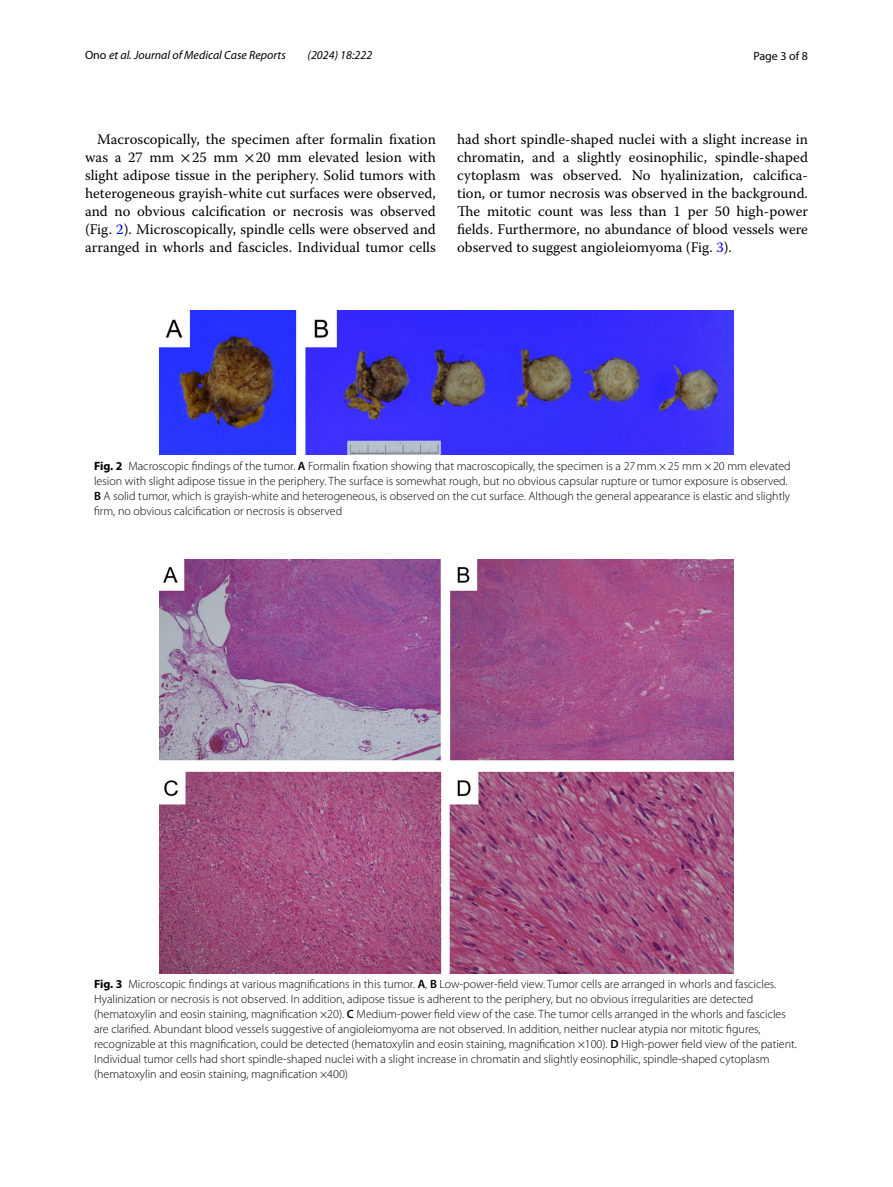
<style>
.page{position:relative;width:893px;height:1187px;background:#fff}
.page>*{position:absolute;margin:0;border:0;box-sizing:border-box;transform-origin:0 0}
.t1{font:14.7px/18px "Warnock Pro";color:#000;text-align:justify}
.t2{font:300 12px/15px "Myriad Pro";color:#000}
.t3{font:italic 12px "Myriad Pro";color:#000}
.t4{font:12px "Myriad Pro";color:#000}
.s1{font-style:normal}
.s2{font-family:"STIX"}
.s3{color:#00f}
.s4{font-weight:700}
.s5{font-weight:600}
</style>
<div class="page">
<img style="left:159px;top:310px;width:575px;height:145px">
<img style="left:160px;top:559px;width:573px;height:414px">
<p class="t3" style="left:85px;top:48px;width:202px"><span class="s1">Ono</span> et al. Journal of Medical Case Reports</p>
<p class="t3" style="left:308px;top:48px;width:66px">(2024) 18:222</p>
<p class="t4" style="left:753px;top:48px;width:56px">Page 3 of 8</p>
<p class="t1" style="left:85px;top:130px;width:352px;text-indent:12px">Macroscopically, the specimen after formalin fixation was a 27 mm <span class="s2">×</span>25 mm <span class="s2">×</span>20 mm elevated lesion with slight adipose tissue in the periphery. Solid tumors with heterogeneous grayish-white cut surfaces were observed, and no obvious calcification or necrosis was observed (Fig. <span class="s3">2</span>). Microscopically, spindle cells were observed and arranged in whorls and fascicles. Individual tumor cells</p>
<p class="t1" style="left:457px;top:130px;width:352px">had short spindle-shaped nuclei with a slight increase in chromatin, and a slightly eosinophilic, spindle-shaped cytoplasm was observed. No hyalinization, calcifica&shy;tion, or tumor necrosis was observed in the background.<br>The mitotic count was less than 1 per 50 high-power fields. Furthermore, no abundance of blood vessels were observed to suggest angioleiomyoma (Fig. <span class="s3">3</span>).</p>
<p class="t2" style="left:94px;top:458px;width:698px"><span class="s4">Fig. 2</span> Macroscopic findings of the tumor. <span class="s5">A</span> Formalin fixation showing that macroscopically, the specimen is a 27mm ×25 mm ×20 mm elevated lesion with slight adipose tissue in the periphery. The surface is somewhat rough, but no obvious capsular rupture or tumor exposure is observed.<br><span class="s5">B</span> A solid tumor, which is grayish-white and heterogeneous, is observed on the cut surface. Although the general appearance is elastic and slightly firm, no obvious calcification or necrosis is observed</p>
<p class="t2" style="left:94px;top:977px;width:704px"><span class="s4">Fig. 3</span> Microscopic findings at various magnifications in this tumor. <span class="s5">A</span>, <span class="s5">B</span> Low-power-field view. Tumor cells are arranged in whorls and fascicles.<br>Hyalinization or necrosis is not observed. In addition, adipose tissue is adherent to the periphery, but no obvious irregularities are detected (hematoxylin and eosin staining, magnification ×20). <span class="s5">C</span> Medium-power field view of the case. The tumor cells arranged in the whorls and fascicles are clarified. Abundant blood vessels suggestive of angioleiomyoma are not observed. In addition, neither nuclear atypia nor mitotic figures, recognizable at this magnification, could be detected (hematoxylin and eosin staining, magnification ×100). <span class="s5">D</span> High-power field view of the patient.<br>Individual tumor cells had short spindle-shaped nuclei with a slight increase in chromatin and slightly eosinophilic, spindle-shaped cytoplasm (hematoxylin and eosin staining, magnification ×400)</p>
</div>
